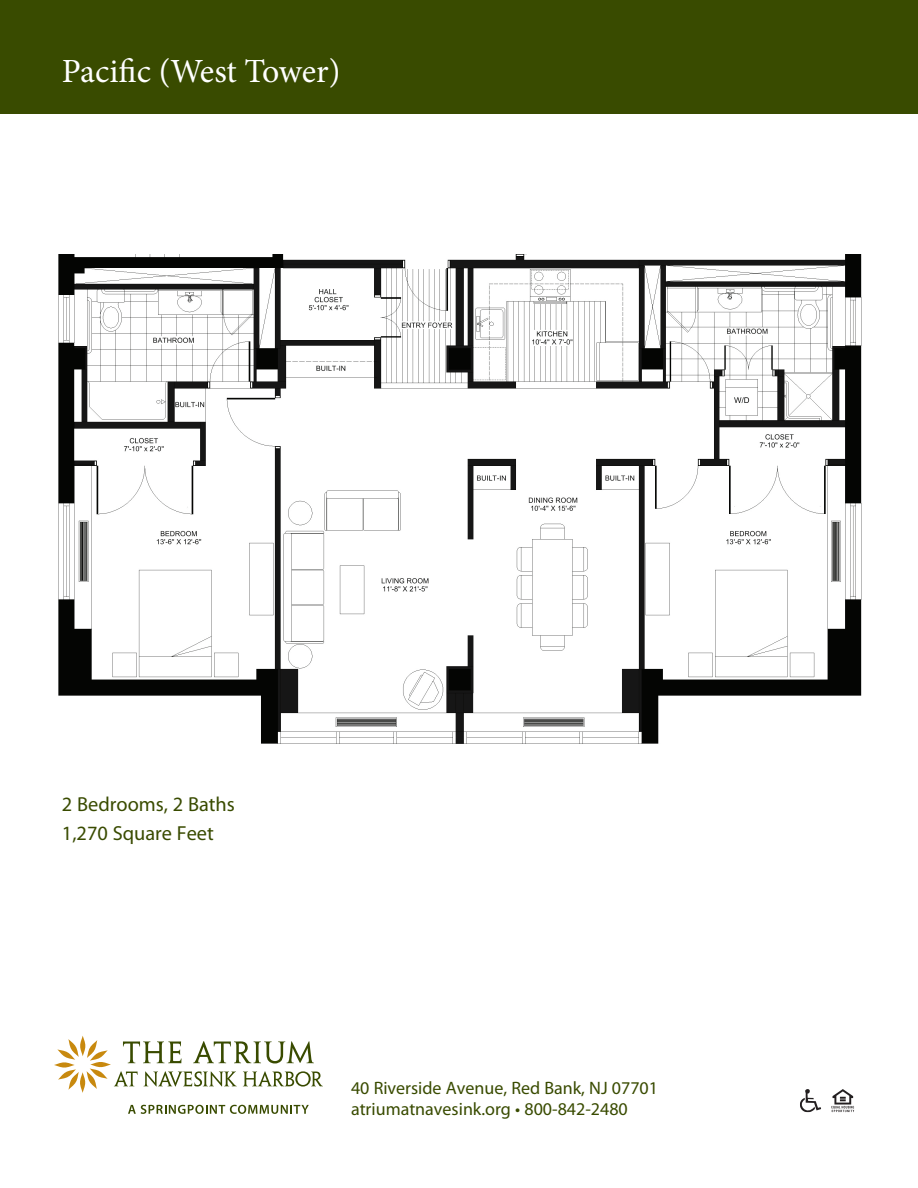
<style>
.page{position:relative;width:918px;height:1188px;background:#fff}
.page>*{position:absolute;margin:0;border:0;box-sizing:border-box;transform-origin:0 0}
.t1{font:33.9px "Minion Pro";letter-spacing:-.005em;color:#fff}
.t2{font:20.4px/29.5px "Myriad Pro";color:#394b00}
.t3{font:18px/21.8px "Myriad Pro";color:#394b00}
</style>
<div class="page">
<div style="left:0;top:0;width:918px;height:114px;background:#394b00"></div>
<svg style="left:831px;top:1089px;width:23px;height:23px"></svg>
<svg style="left:800px;top:1089px;width:21px;height:23px"></svg>
<svg style="left:128px;top:1105px;width:181px;height:9px"></svg>
<svg style="left:123px;top:1041px;width:59px;height:22px"></svg>
<svg style="left:193px;top:1041px;width:121px;height:23px"></svg>
<svg style="left:114px;top:1071px;width:24px;height:15px"></svg>
<svg style="left:144px;top:1071px;width:93px;height:16px"></svg>
<svg style="left:243px;top:1071px;width:80px;height:16px"></svg>
<svg style="left:80px;top:1036px;width:6px;height:20px"></svg>
<svg style="left:57px;top:1039px;width:22px;height:21px"></svg>
<svg style="left:54px;top:1062px;width:21px;height:6px"></svg>
<svg style="left:58px;top:1069px;width:21px;height:21px"></svg>
<svg style="left:80px;top:1072px;width:5px;height:21px"></svg>
<svg style="left:87px;top:1068px;width:21px;height:21px"></svg>
<svg style="left:90px;top:1062px;width:21px;height:5px"></svg>
<svg style="left:87px;top:1040px;width:21px;height:21px"></svg>
<img style="left:58px;top:255px;width:804px;height:489px">
<h1 class="t1" style="left:62px;top:48px;width:280px">Pacific (West Tower)</h1>
<p class="t2" style="left:62px;top:789px;width:174px">2 Bedrooms, 2 Baths<br>1,270 Square Feet</p>
<p class="t3" style="left:351px;top:1076px;width:309px">40 Riverside Avenue, Red Bank, NJ 07701 atriumatnavesink.org • 800-842-2480</p>
</div>
